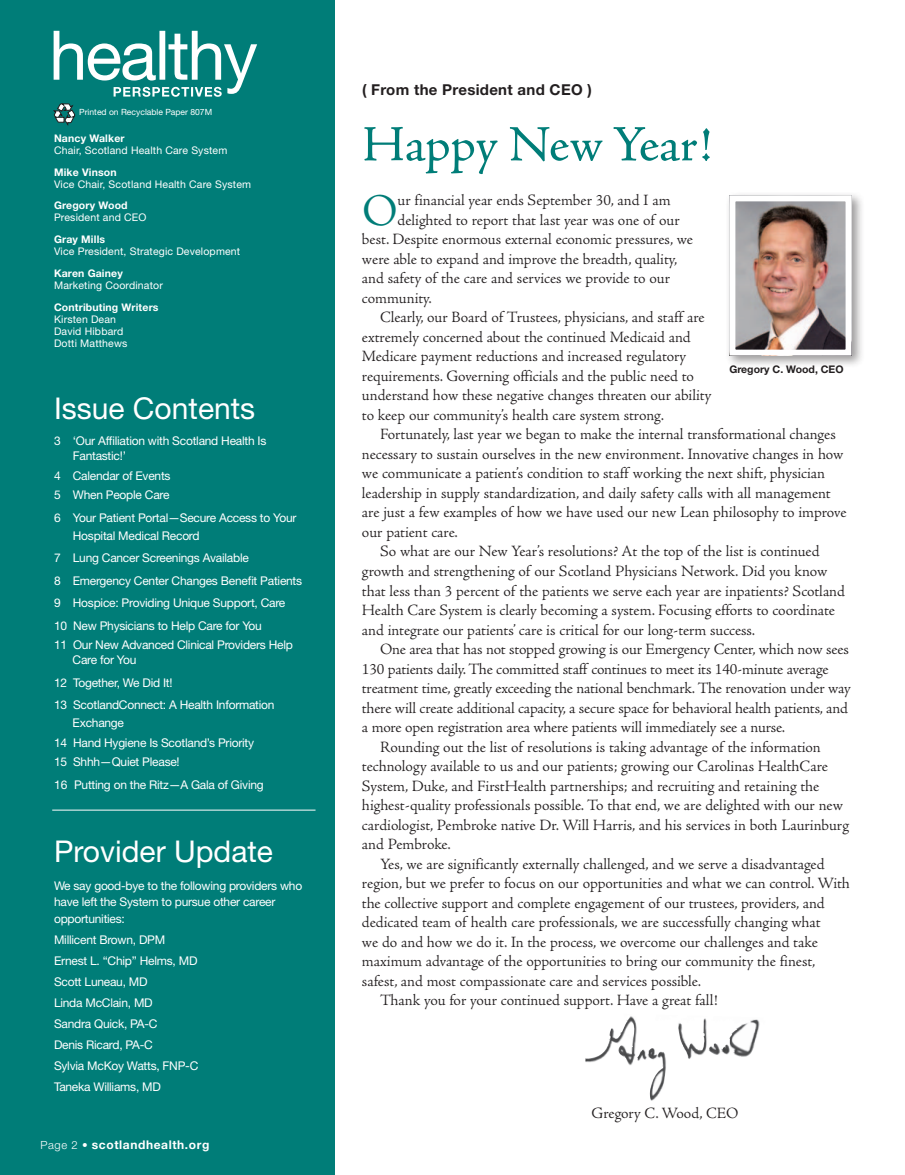
<style>
.page{position:relative;width:905px;height:1175px;background:#fff}
.page>*{position:absolute;margin:0;border:0;box-sizing:border-box;transform-origin:0 0}
.t1{font:51px "Adobe Jenson Pro";letter-spacing:-.005em;color:#007d78}
.t2{font:300 45.45px "Adobe Jenson Pro";color:#007d78}
.t3{font:30px "Helvetica Neue LT Std";color:#fff}
.t4{font:300 15.75px "Adobe Jenson Pro";letter-spacing:-.005em;color:#231f20}
.t5{font:700 15px "Helvetica Neue LT Std";letter-spacing:.02em;color:#231f20}
.t6{font:12px/21px "Helvetica Neue LT Std";letter-spacing:-.02em;color:#fff}
.t7{font:700 12px "Helvetica Neue LT Std";letter-spacing:.05em;color:#fff}
.t8{font:10.5px/12px "Helvetica Neue LT Std";letter-spacing:.015em;color:#fff}
.t9{font:700 10.5px "Helvetica Neue LT Std";letter-spacing:.015em;color:#fff}
.t10{font:700 10.5px "Helvetica Neue LT Std";color:#231f20}
.t11{font:8.55px "Helvetica Neue LT Std";color:#fff}
.s1{font-weight:300;font-size:11.25px}
</style>
<div class="page">
<div style="left:0;top:0;width:334px;height:1174px;background:#007d78"></div>
<svg style="left:54px;top:103px;width:21px;height:23px"></svg>
<svg style="left:54px;top:31px;width:203px;height:66px"></svg>
<hr style="left:52px;top:810px;width:263px;height:1px;background:#fff">
<img style="left:585px;top:1016px;width:148px;height:49px">
<div style="left:725px;top:191px;width:139px;height:177px;background:#231f20;opacity:.45"></div>
<img style="left:736px;top:202px;width:108px;height:146px">
<div style="left:729px;top:195px;width:122px;height:160px;border:6px solid #fff"></div>
<p class="t11" style="left:79px;top:107px;width:134px">Printed on Recyclable Paper 807M</p>
<p class="t9" style="left:54px;top:132px;width:72px">Nancy Walker</p>
<p class="t8" style="left:54px;top:144px;width:175px">Chair, Scotland Health Care System</p>
<p class="t9" style="left:54px;top:165px;width:64px">Mike Vinson</p>
<p class="t8" style="left:54px;top:178px;width:198px">Vice Chair, Scotland Health Care System</p>
<p class="t9" style="left:54px;top:199px;width:75px">Gregory Wood</p>
<p class="t8" style="left:54px;top:211px;width:94px">President and CEO</p>
<p class="t9" style="left:54px;top:233px;width:53px">Gray Mills</p>
<p class="t8" style="left:54px;top:245px;width:188px">Vice President, Strategic Development</p>
<p class="t9" style="left:54px;top:267px;width:70px">Karen Gainey</p>
<p class="t8" style="left:54px;top:279px;width:110px">Marketing Coordinator</p>
<p class="t9" style="left:54px;top:300px;width:106px">Contributing Writers</p>
<p class="t8" style="left:54px;top:313px;width:75px">Kirsten Dean<br>David Hibbard<br>Dotti Matthews</p>
<h3 class="t3" style="left:54px;top:390px;width:203px">Issue Contents</h3>
<p class="t6" style="left:73px;top:433px;width:195px;line-height:15px;text-indent:-19px">3 ‘Our Affiliation with Scotland Health Is<br>Fantastic!’</p>
<p class="t6" style="left:54px;top:465px;width:118px;line-height:19.5px">4 Calendar of Events<br>5 When People Care</p>
<p class="t6" style="left:73px;top:508px;width:225px;line-height:18px;text-indent:-19px">6 Your Patient Portal—Secure Access to Your<br>Hospital Medical Record</p>
<p class="t6" style="left:54px;top:546px;width:250px;line-height:22.5px">7 Lung Cancer Screenings Available<br>8 Emergency Center Changes Benefit Patients 9 Hospice: Providing Unique Support, Care<br>10 New Physicians to Help Care for You</p>
<p class="t6" style="left:73px;top:637px;width:222px;line-height:15px;text-indent:-19px">11 Our New Advanced Clinical Providers Help<br>Care for You</p>
<p class="t6" style="left:54px;top:671px;width:222px;line-height:22.5px">12 Together, We Did It!<br>13 ScotlandConnect: A Health Information</p>
<p class="t6" style="left:54px;top:713px;width:202px;line-height:19.5px;text-indent:19px">Exchange<br>14 Hand Hygiene Is Scotland’s Priority<br>15 Shhh—Quiet Please!</p>
<p class="t6" style="left:54px;top:774px;width:211px">16 Putting on the Ritz—A Gala of Giving</p>
<h3 class="t3" style="left:54px;top:833px;width:220px">Provider Update</h3>
<p class="t6" style="left:54px;top:877px;width:250px;line-height:16.5px">We say good-bye to the following providers who have left the System to pursue other career opportunities:</p>
<p class="t6" style="left:54px;top:928px;width:146px">Millicent Brown, DPM<br>Ernest L. “Chip” Helms, MD<br>Scott Luneau, MD<br>Linda McClain, MD<br>Sandra Quick, PA-C<br>Denis Ricard, PA-C<br>Sylvia McKoy Watts, FNP-C<br>Taneka Williams, MD</p>
<p class="t7" style="left:40px;top:1137px;width:170px"><span class="s1">Page 2 •</span> scotlandhealth.org</p>
<p class="t5" style="left:362px;top:80px;width:231px">( From the President and CEO )</p>
<h1 class="t1" style="left:362px;top:115px;width:351px">Happy New Year!</h1>
<h2 class="t2" style="left:362px;top:185px;width:37px">O</h2>
<p class="t4" style="left:397px;top:191px;width:275px">ur financial year ends September 30, and I am</p>
<p class="t4" style="left:397px;top:211px;width:284px">delighted to report that last year was one of our</p>
<p class="t4" style="left:362px;top:230px;width:332px">best. Despite enormous external economic pressures, we</p>
<p class="t4" style="left:362px;top:250px;width:317px">were able to expand and improve the breadth, quality,</p>
<p class="t4" style="left:362px;top:269px;width:309px">and safety of the care and services we provide to our</p>
<p class="t4" style="left:362px;top:289px;width:71px">community.</p>
<p class="t4" style="left:380px;top:308px;width:326px">Clearly, our Board of Trustees, physicians, and staff are</p>
<p class="t4" style="left:362px;top:328px;width:330px">extremely concerned about the continued Medicaid and</p>
<p class="t4" style="left:362px;top:347px;width:326px">Medicare payment reductions and increased regulatory</p>
<p class="t4" style="left:362px;top:367px;width:333px">requirements. Governing officials and the public need to</p>
<p class="t4" style="left:362px;top:386px;width:351px">understand how these negative changes threaten our ability</p>
<p class="t4" style="left:362px;top:406px;width:303px">to keep our community’s health care system strong.</p>
<p class="t4" style="left:380px;top:425px;width:457px">Fortunately, last year we began to make the internal transformational changes</p>
<p class="t4" style="left:362px;top:445px;width:483px">necessary to sustain ourselves in the new environment. Innovative changes in how</p>
<p class="t4" style="left:362px;top:464px;width:464px">we communicate a patient’s condition to staff working the next shift, physician</p>
<p class="t4" style="left:362px;top:484px;width:470px">leadership in supply standardization, and daily safety calls with all management</p>
<p class="t4" style="left:362px;top:503px;width:486px">are just a few examples of how we have used our new Lean philosophy to improve</p>
<p class="t4" style="left:362px;top:523px;width:97px">our patient care.</p>
<p class="t4" style="left:380px;top:542px;width:441px">So what are our New Year’s resolutions? At the top of the list is continued</p>
<p class="t4" style="left:362px;top:562px;width:467px">growth and strengthening of our Scotland Physicians Network. Did you know</p>
<p class="t4" style="left:362px;top:581px;width:484px">that less than 3 percent of the patients we serve each year are inpatients? Scotland</p>
<p class="t4" style="left:362px;top:601px;width:474px">Health Care System is clearly becoming a system. Focusing efforts to coordinate</p>
<p class="t4" style="left:362px;top:620px;width:395px">and integrate our patients’ care is critical for our long-term success.</p>
<p class="t4" style="left:380px;top:640px;width:470px">One area that has not stopped growing is our Emergency Center, which now sees</p>
<p class="t4" style="left:362px;top:659px;width:468px">130 patients daily. The committed staff continues to meet its 140-minute average</p>
<p class="t4" style="left:362px;top:679px;width:490px">treatment time, greatly exceeding the national benchmark. The renovation under way</p>
<p class="t4" style="left:362px;top:698px;width:487px">there will create additional capacity, a secure space for behavioral health patients, and</p>
<p class="t4" style="left:362px;top:718px;width:425px">a more open registration area where patients will immediately see a nurse.</p>
<p class="t4" style="left:380px;top:737px;width:442px">Rounding out the list of resolutions is taking advantage of the information</p>
<p class="t4" style="left:362px;top:757px;width:467px">technology available to us and our patients; growing our Carolinas HealthCare</p>
<p class="t4" style="left:362px;top:776px;width:458px">System, Duke, and FirstHealth partnerships; and recruiting and retaining the</p>
<p class="t4" style="left:362px;top:796px;width:482px">highest-quality professionals possible. To that end, we are delighted with our new</p>
<p class="t4" style="left:362px;top:815px;width:488px">cardiologist, Pembroke native Dr. Will Harris, and his services in both Laurinburg</p>
<p class="t4" style="left:362px;top:835px;width:90px">and Pembroke.</p>
<p class="t4" style="left:380px;top:854px;width:446px">Yes, we are significantly externally challenged, and we serve a disadvantaged</p>
<p class="t4" style="left:362px;top:874px;width:489px">region, but we prefer to focus on our opportunities and what we can control. With</p>
<p class="t4" style="left:362px;top:893px;width:464px">the collective support and complete engagement of our trustees, providers, and</p>
<p class="t4" style="left:362px;top:913px;width:460px">dedicated team of health care professionals, we are successfully changing what</p>
<p class="t4" style="left:362px;top:932px;width:457px">we do and how we do it. In the process, we overcome our challenges and take</p>
<p class="t4" style="left:362px;top:952px;width:455px">maximum advantage of the opportunities to bring our community the finest,</p>
<p class="t4" style="left:362px;top:971px;width:340px">safest, and most compassionate care and services possible.</p>
<p class="t4" style="left:380px;top:991px;width:339px">Thank you for your continued support. Have a great fall!</p>
<p class="t10" style="left:729px;top:362px;width:116px">Gregory C. Wood, CEO</p>
<p class="t4" style="left:591px;top:1104px;width:148px">Gregory C. Wood, CEO</p>
</div>
